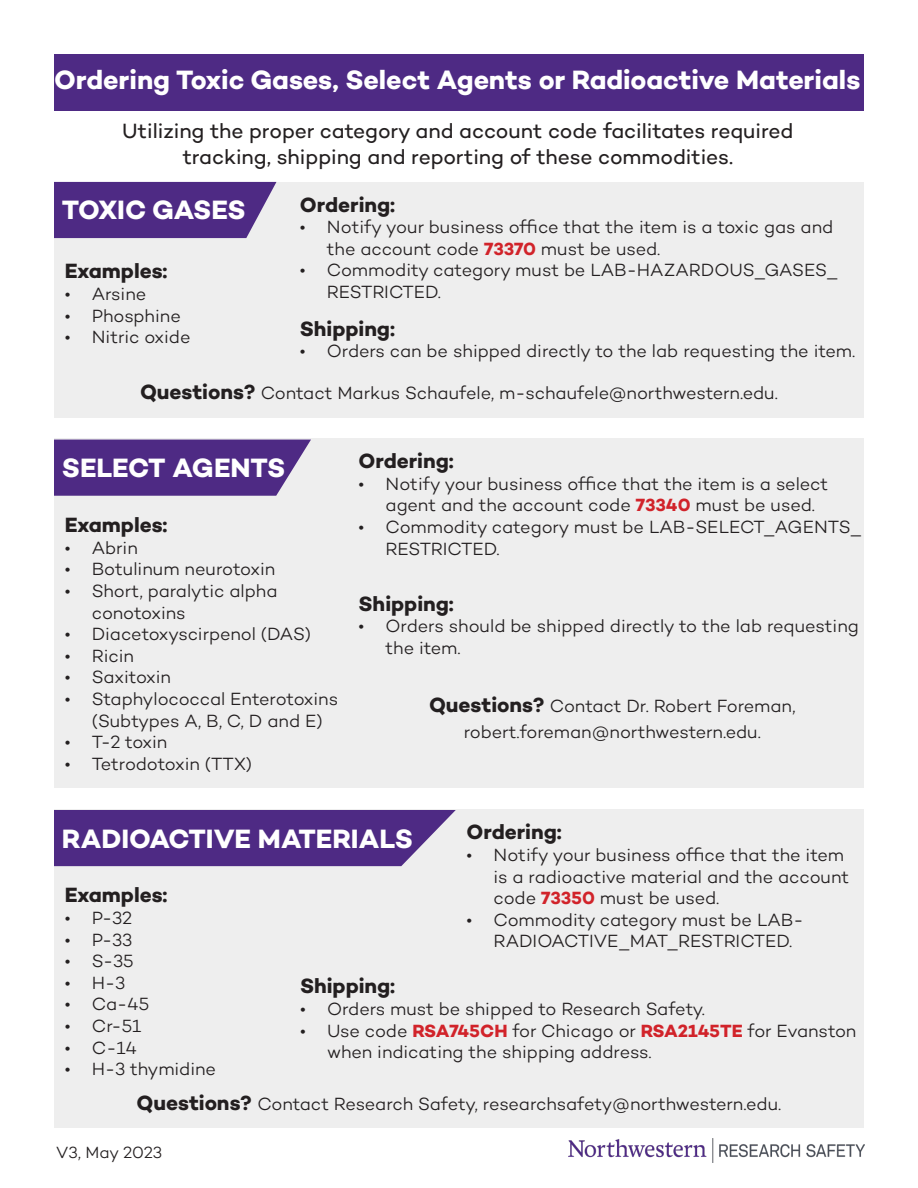
<style>
.page{position:relative;width:918px;height:1188px;background:#fff}
.page>*{position:absolute;margin:0;border:0;box-sizing:border-box;transform-origin:0 0}
.t1{font:700 27px "Campton";letter-spacing:-.005em;color:#fff}
.t2{font:21px/25.2px "Campton";letter-spacing:-.005em;color:#231f20;text-align:center}
.t3{font:700 21px "Campton";letter-spacing:-.005em;color:#231f20}
.t4{font:300 18px/21.6px "Campton";letter-spacing:-.005em;color:#231f20}
.t5{font:300 16.5px "Campton";letter-spacing:-.01em;color:#231f20}
.s1{font-weight:700;color:#d1232a}
.s2{font-weight:700;font-size:21px}
</style>
<div class="page">
<div style="left:54px;top:809px;width:810px;height:319px;background:#eee"></div>
<div style="left:54px;top:438px;width:810px;height:350px;background:#eee"></div>
<div style="left:54px;top:182px;width:810px;height:235px;background:#eee"></div>
<div style="left:54px;top:810px;width:402px;height:56px;background:#4e2a84"></div>
<svg style="left:54px;top:440px;width:257px;height:56px;background:#59388b"></svg>
<div style="left:54px;top:182px;width:222px;height:56px;background:#4e2a84"></div>
<div style="left:54px;top:54px;width:810px;height:56px;background:#4e2a84"></div>
<img style="left:568px;top:1139px;width:297px;height:24px">
<p class="t1" style="left:54px;top:63px;width:808px">Ordering Toxic Gases, Select Agents or Radioactive Materials</p>
<p class="t2" style="left:122px;top:118px;width:673px">Utilizing the proper category and account code facilitates required tracking, shipping and reporting of these commodities.</p>
<p class="t3" style="left:300px;top:191px;width:97px">Ordering:</p>
<p class="t4" style="left:327px;top:216px;width:508px;text-indent:-27px">• Notify your business office that the item is a toxic gas and the account code <span class="s1">73370</span> must be used.</p>
<p class="t4" style="left:327px;top:259px;width:513px;text-indent:-27px">• Commodity category must be LAB-HAZARDOUS_GASES_<br>RESTRICTED.</p>
<p class="t3" style="left:300px;top:315px;width:97px">Shipping:</p>
<p class="t4" style="left:300px;top:340px;width:557px">• Orders can be shipped directly to the lab requesting the item.</p>
<p class="t4" style="left:140px;top:382px;width:639px"><span class="s2">Questions?</span> Contact Markus Schaufele, m-schaufele@northwestern.edu.</p>
<p class="t1" style="left:62px;top:193px;width:185px">TOXIC GASES</p>
<p class="t3" style="left:65px;top:258px;width:104px">Examples:</p>
<p class="t4" style="left:65px;top:283px;width:83px">• Arsine</p>
<p class="t4" style="left:65px;top:304px;width:118px">• Phosphine</p>
<p class="t4" style="left:65px;top:326px;width:127px">• Nitric oxide</p>
<p class="t1" style="left:62px;top:451px;width:225px">SELECT AGENTS</p>
<p class="t3" style="left:65px;top:512px;width:104px">Examples:</p>
<p class="t4" style="left:65px;top:537px;width:75px">• Abrin</p>
<p class="t4" style="left:65px;top:558px;width:212px">• Botulinum neurotoxin</p>
<p class="t4" style="left:92px;top:580px;width:187px;text-indent:-27px">• Short, paralytic alpha conotoxins</p>
<p class="t4" style="left:65px;top:623px;width:248px">• Diacetoxyscirpenol (DAS)</p>
<p class="t4" style="left:65px;top:645px;width:71px">• Ricin</p>
<p class="t4" style="left:65px;top:666px;width:108px">• Saxitoxin</p>
<p class="t4" style="left:92px;top:688px;width:248px;text-indent:-27px">• Staphylococcal Enterotoxins (Subtypes A, B, C, D and E)</p>
<p class="t4" style="left:65px;top:731px;width:104px">• T-2 toxin</p>
<p class="t4" style="left:65px;top:753px;width:189px">• Tetrodotoxin (TTX)</p>
<p class="t3" style="left:359px;top:448px;width:97px">Ordering:</p>
<p class="t4" style="left:386px;top:473px;width:444px;text-indent:-27px">• Notify your business office that the item is a select agent and the account code <span class="s1">73340</span> must be used.</p>
<p class="t4" style="left:386px;top:516px;width:478px;text-indent:-27px">• Commodity category must be LAB-SELECT_AGENTS_<br>RESTRICTED.</p>
<p class="t3" style="left:359px;top:590px;width:97px">Shipping:</p>
<p class="t4" style="left:386px;top:615px;width:475px;text-indent:-27px">• Orders should be shipped directly to the lab requesting the item.</p>
<p class="t4" style="left:429px;top:693px;width:368px;line-height:25.2px;text-align:center"><span class="s2">Questions?</span> Contact Dr. Robert Foreman, robert.foreman@northwestern.edu.</p>
<p class="t3" style="left:467px;top:819px;width:97px">Ordering:</p>
<p class="t4" style="left:494px;top:844px;width:357px;text-indent:-27px">• Notify your business office that the item is a radioactive material and the account code <span class="s1">73350</span> must be used.</p>
<p class="t4" style="left:494px;top:909px;width:311px;text-indent:-27px">• Commodity category must be LAB-<br>RADIOACTIVE_MAT_RESTRICTED.</p>
<p class="t1" style="left:62px;top:821px;width:353px">RADIOACTIVE MATERIALS</p>
<p class="t3" style="left:65px;top:882px;width:104px">Examples:</p>
<p class="t4" style="left:65px;top:907px;width:69px">• P-32</p>
<p class="t4" style="left:65px;top:928px;width:69px">• P-33</p>
<p class="t4" style="left:65px;top:950px;width:70px">• S-35</p>
<p class="t4" style="left:65px;top:972px;width:62px">• H-3</p>
<p class="t4" style="left:65px;top:993px;width:86px">• Ca-45</p>
<p class="t4" style="left:65px;top:1015px;width:78px">• Cr-51</p>
<p class="t4" style="left:65px;top:1036px;width:74px">• C-14</p>
<p class="t4" style="left:65px;top:1058px;width:153px">• H-3 thymidine</p>
<p class="t3" style="left:300px;top:973px;width:97px">Shipping:</p>
<p class="t4" style="left:300px;top:998px;width:407px">• Orders must be shipped to Research Safety.</p>
<p class="t4" style="left:327px;top:1019px;width:531px;text-indent:-27px">• Use code <span class="s1">RSA745CH</span> for Chicago or <span class="s1">RSA2145TE</span> for Evanston when indicating the shipping address.</p>
<p class="t4" style="left:137px;top:1093px;width:646px"><span class="s2">Questions?</span> Contact Research Safety, researchsafety@northwestern.edu.</p>
<p class="t5" style="left:56px;top:1142px;width:107px">V3, May 2023</p>
</div>
